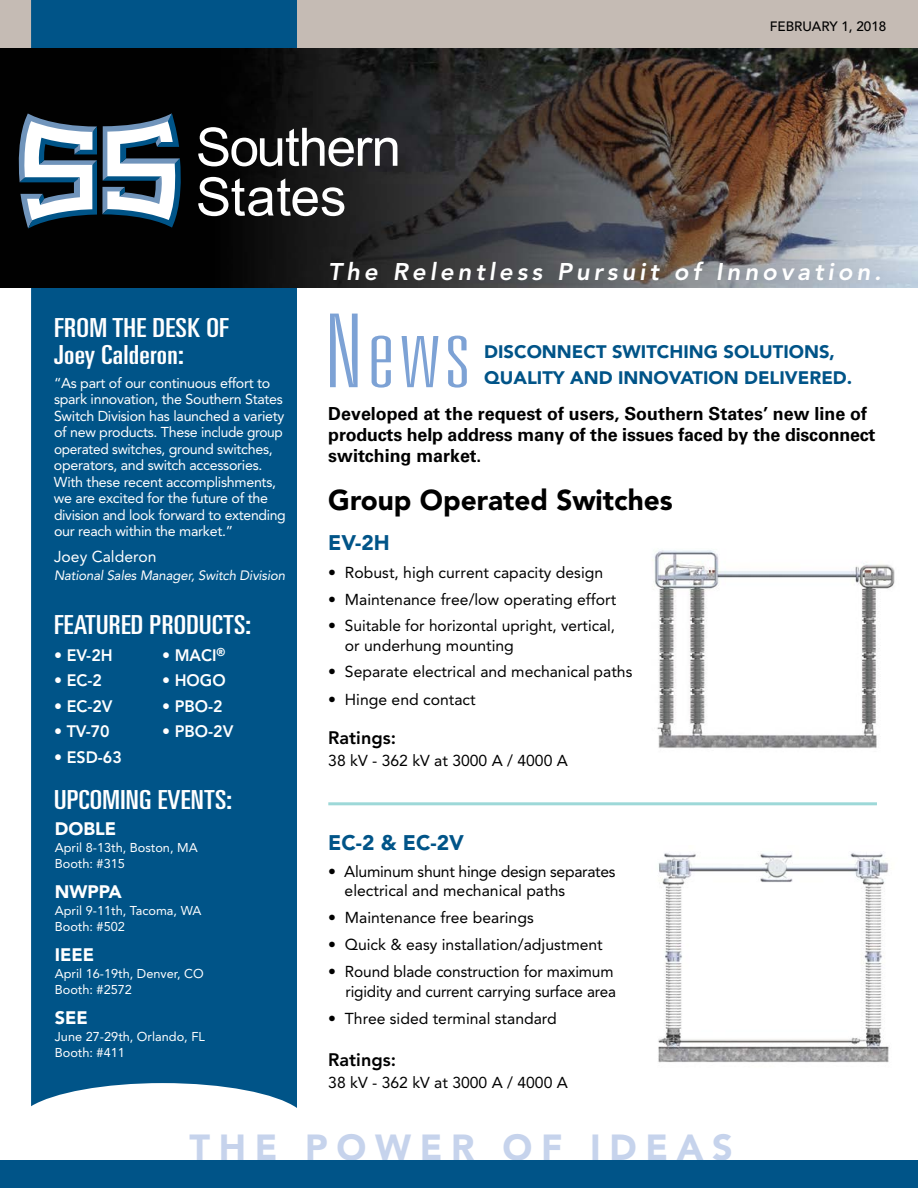
<style>
.page{position:relative;width:918px;height:1188px;background:#fff}
.page>*{position:absolute;margin:0;border:0;box-sizing:border-box;transform-origin:0 0}
.t1{font:100 ultra-condensed 102px "Univers";color:#7da2d5;scale:1.4 1}
.t2{font:900 36px "Avenir";letter-spacing:.24em;color:#c6d3ec}
.t3{font:900 28.5px "Avenir";color:#000}
.t4{font:ultra-condensed 26.25px "Univers";letter-spacing:.01em;color:#fff;scale:1.16 1}
.t5{font:ultra-condensed 26.25px/27px "Univers";letter-spacing:.01em;color:#fff;scale:1.18 1}
.t6{font:italic 800 24px "Avenir";letter-spacing:.16em;color:#fff}
.t7{font:900 21px "Avenir";color:#005488}
.t8{font:700 18px/21px "Univers";color:#000}
.t9{font:900 18px/25.5px "Avenir";color:#005488}
.t10{font:900 18px "Avenir";color:#fff}
.t11{font:800 18px "Avenir";color:#000}
.t12{font:800 16.5px "Avenir";color:#fff}
.t13{font:15.75px/19.4px "Avenir";color:#000}
.t14{font:15.75px/19.5px "Avenir";letter-spacing:-.02em;color:#000}
.t15{font:15.75px "Avenir";color:#fff}
.t16{font:14.25px/16.5px "Avenir";letter-spacing:-.02em;color:#fff}
.t17{font:italic 13.5px "Avenir";letter-spacing:-.01em;color:#fff}
.t18{font:500 13.5px "Avenir";color:#000}
.t19{font:12.75px/16.5px "Avenir";color:#fff}
</style>
<div class="page">
<img style="left:658px;top:853px;width:231px;height:210px">
<img style="left:652px;top:550px;width:243px;height:198px">
<div style="left:0;top:0;width:918px;height:52px;background:#c5bbb4"></div>
<svg style="left:31px;top:0;width:266px;height:1108px;background:#06588a"></svg>
<img style="left:0;top:49px;width:918px;height:239px">
<div style="left:0;top:1161px;width:918px;height:27px;background:#005488"></div>
<svg style="left:198px;top:127px;width:199px;height:39px"></svg>
<svg style="left:198px;top:177px;width:146px;height:39px"></svg>
<svg style="left:19px;top:113px;width:165px;height:116px"></svg>
<hr style="left:328px;top:802px;width:549px;height:3px;background:#9dd8d8">
<p class="t18" style="left:770px;top:19px;width:118px">FEBRUARY 1, 2018</p>
<h3 class="t5" style="left:54px;top:314px;width:150px">FROM THE DESK OF<br>Joey Calderon:</h3>
<p class="t16" style="left:54px;top:375px;width:233px">“As part of our continuous effort to spark innovation, the Southern States Switch Division has launched a variety of new products. These include group operated switches, ground switches, operators, and switch accessories.<br>With these recent accomplishments, we are excited for the future of the division and look forward to extending our reach within the market.”</p>
<p class="t15" style="left:54px;top:547px;width:104px">Joey Calderon</p>
<p class="t17" style="left:54px;top:567px;width:233px">National Sales Manager, Switch Division</p>
<h3 class="t4" style="left:54px;top:609px;width:172px">FEATURED PRODUCTS:</h3>
<p class="t12" style="left:54px;top:645px;width:60px">• EV-2H</p>
<p class="t12" style="left:162px;top:645px;width:65px">• MACI<sup>®</sup></p>
<p class="t12" style="left:54px;top:671px;width:49px">• EC-2</p>
<p class="t12" style="left:162px;top:671px;width:65px">• HOGO</p>
<p class="t12" style="left:54px;top:696px;width:60px">• EC-2V</p>
<p class="t12" style="left:162px;top:696px;width:62px">• PBO-2</p>
<p class="t12" style="left:54px;top:722px;width:57px">• TV-70</p>
<p class="t12" style="left:162px;top:722px;width:73px">• PBO-2V</p>
<p class="t12" style="left:54px;top:747px;width:69px">• ESD-63</p>
<h3 class="t4" style="left:54px;top:785px;width:155px">UPCOMING EVENTS:</h3>
<p class="t10" style="left:55px;top:818px;width:63px">DOBLE</p>
<p class="t19" style="left:55px;top:839px;width:144px">April 8-13th, Boston, MA<br>Booth: #315</p>
<p class="t10" style="left:55px;top:881px;width:69px">NWPPA</p>
<p class="t19" style="left:55px;top:902px;width:148px">April 9-11th, Tacoma, WA<br>Booth: #502</p>
<p class="t10" style="left:55px;top:944px;width:41px">IEEE</p>
<p class="t19" style="left:55px;top:965px;width:151px">April 16-19th, Denver, CO<br>Booth: #2572</p>
<p class="t10" style="left:55px;top:1007px;width:35px">SEE</p>
<p class="t19" style="left:55px;top:1028px;width:152px">June 27-29th, Orlando, FL<br>Booth: #411</p>
<h3 class="t6" style="left:328px;top:257px;width:554px">The Relentless Pursuit of Innovation.</h3>
<h1 class="t1" style="left:325px;top:299px;width:104px">News</h1>
<p class="t9" style="left:484px;top:339px;width:370px">DISCONNECT SWITCHING SOLUTIONS,<br>QUALITY AND INNOVATION DELIVERED.</p>
<p class="t8" style="left:328px;top:404px;width:549px">Developed at the request of users, Southern States’ new line of products help address many of the issues faced by the disconnect switching market.</p>
<h3 class="t3" style="left:328px;top:482px;width:346px">Group Operated Switches</h3>
<h3 class="t7" style="left:328px;top:530px;width:63px">EV-2H</h3>
<p class="t13" style="left:328px;top:563px;width:276px">• Robust, high current capacity design</p>
<p class="t13" style="left:328px;top:590px;width:290px">• Maintenance free/low operating effort</p>
<p class="t13" style="left:345px;top:616px;width:272px;text-indent:-17px">• Suitable for horizontal upright, vertical, or underhung mounting</p>
<p class="t13" style="left:328px;top:662px;width:306px">• Separate electrical and mechanical paths</p>
<p class="t13" style="left:328px;top:690px;width:149px">• Hinge end contact</p>
<p class="t11" style="left:328px;top:727px;width:69px">Ratings:</p>
<p class="t13" style="left:328px;top:751px;width:241px">38 kV - 362 kV at 3000 A / 4000 A</p>
<h3 class="t7" style="left:328px;top:830px;width:137px">EC-2 &amp; EC-2V</h3>
<p class="t14" style="left:345px;top:862px;width:273px;text-indent:-16px">• Aluminum shunt hinge design separates electrical and mechanical paths</p>
<p class="t13" style="left:328px;top:908px;width:207px">• Maintenance free bearings</p>
<p class="t13" style="left:328px;top:935px;width:276px">• Quick &amp; easy installation/adjustment</p>
<p class="t13" style="left:328px;top:962px;width:289px;text-align:right">• Round blade construction for maximum rigidity and current carrying surface area</p>
<p class="t13" style="left:328px;top:1009px;width:230px">• Three sided terminal standard</p>
<p class="t11" style="left:328px;top:1049px;width:69px">Ratings:</p>
<p class="t13" style="left:328px;top:1073px;width:241px">38 kV - 362 kV at 3000 A / 4000 A</p>
<h2 class="t2" style="left:189px;top:1126px;width:545px">THE POWER OF IDEAS</h2>
</div>
